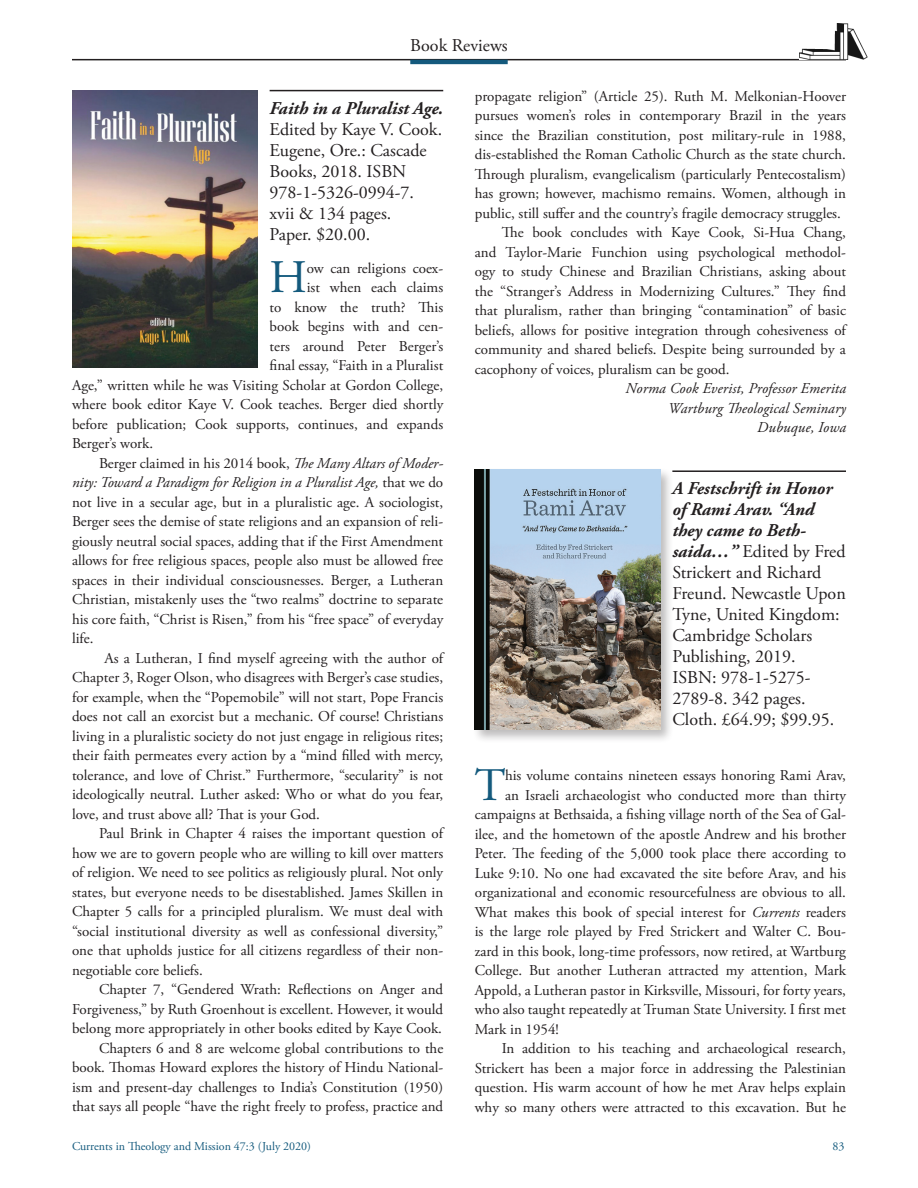
<style>
.page{position:relative;width:918px;height:1188px;background:#fff}
.page>*{position:absolute;margin:0;border:0;box-sizing:border-box;transform-origin:0 0}
.BR_PH_text_1st_parag{font:46.65px "Adobe Garamond Pro";color:#145a7d}
.BR_publication_info{font:18px/21px "Adobe Garamond Pro";color:#231f20}
.BR_PH_text{font:15px/19.5px "Adobe Garamond Pro";color:#231f20;text-align:justify}
.BR_PH_text_1st_parag-2{font:15px "Adobe Garamond Pro";color:#231f20}
.BR_reviewer{font:italic 15px "Adobe Garamond Pro";letter-spacing:.005em;color:#231f20}
.t1{font:12px "Adobe Garamond Pro";color:#145a7d}
.s1{font-weight:700;font-style:italic}
.s2{font-style:italic}
</style>
<div class="page">
<hr style="left:72px;top:59px;width:774px;height:1px;background:#231f20">
<hr style="left:410px;top:60px;width:98px;height:4px;background:#145a7d">
<img style="left:799px;top:23px;width:68px;height:36px">
<hr style="left:672px;top:470px;width:174px;height:2px;background:#231f20">
<hr style="left:270px;top:90px;width:173px;height:1px;background:#231f20">
<img style="left:72px;top:90px;width:186px;height:277px">
<div style="left:472px;top:467px;width:202px;height:276px;background:#231f20;opacity:.3"></div>
<img style="left:475px;top:470px;width:185px;height:260px">
<p class="BR_publication_info" style="left:410px;top:36px;width:99px">Book Reviews</p>
<p class="BR_PH_text" style="left:475px;top:87px;width:373px">propagate religion” (Article 25). Ruth M. Melkonian-Hoover pursues women’s roles in contemporary Brazil in the years since the Brazilian constitution, post military-rule in 1988, dis-established the Roman Catholic Church as the state church.<br>Through pluralism, evangelicalism (particularly Pentecostalism) has grown; however, machismo remains. Women, although in public, still suffer and the country’s fragile democracy struggles.</p>
<p class="BR_PH_text" style="left:475px;top:223px;width:373px;text-indent:27px">The book concludes with Kaye Cook, Si-Hua Chang, and Taylor-Marie Funchion using psychological methodol&shy;ogy to study Chinese and Brazilian Christians, asking about the “Stranger’s Address in Modernizing Cultures.” They find that pluralism, rather than bringing “contamination” of basic beliefs, allows for positive integration through cohesiveness of community and shared beliefs. Despite being surrounded by a cacophony of voices, pluralism can be good.</p>
<p class="BR_reviewer" style="left:626px;top:380px;width:222px">Norma Cook Everist, Professor Emerita</p>
<p class="BR_reviewer" style="left:668px;top:399px;width:179px">Wartburg Theological Seminary</p>
<p class="BR_reviewer" style="left:757px;top:419px;width:90px">Dubuque, Iowa</p>
<p class="BR_publication_info" style="left:270px;top:98px;width:175px"><span class="s1">Faith in a Pluralist Age.<br></span>Edited by Kaye V. Cook.<br>Eugene, Ore.: Cascade<br>Books, 2018. ISBN<br>978-1-5326-0994-7. xvii &amp; 134 pages.<br>Paper. $20.00.</p>
<p class="BR_PH_text_1st_parag" style="left:270px;top:250px;width:39px">H</p>
<p class="BR_PH_text_1st_parag-2" style="left:307px;top:259px;width:138px">ow can religions coex-</p>
<p class="BR_PH_text_1st_parag-2" style="left:307px;top:279px;width:138px">ist when each claims</p>
<p class="BR_PH_text_1st_parag-2" style="left:270px;top:298px;width:175px">to know the truth? This</p>
<p class="BR_PH_text_1st_parag-2" style="left:270px;top:318px;width:175px">book begins with and cen-</p>
<p class="BR_PH_text_1st_parag-2" style="left:270px;top:337px;width:175px">ters around Peter Berger’s</p>
<p class="BR_PH_text_1st_parag-2" style="left:270px;top:357px;width:175px">final essay, “Faith in a Pluralist</p>
<p class="BR_PH_text_1st_parag-2" style="left:72px;top:376px;width:373px">Age,” written while he was Visiting Scholar at Gordon College,</p>
<p class="BR_PH_text_1st_parag-2" style="left:72px;top:396px;width:373px">where book editor Kaye V. Cook teaches. Berger died shortly</p>
<p class="BR_PH_text_1st_parag-2" style="left:72px;top:415px;width:373px">before publication; Cook supports, continues, and expands</p>
<p class="BR_PH_text_1st_parag-2" style="left:72px;top:435px;width:83px">Berger’s work.</p>
<p class="BR_PH_text" style="left:72px;top:454px;width:373px;text-indent:27px">Berger claimed in his 2014 book, <span class="s2">The Many Altars of Moder&shy;nity: Toward a Paradigm for Religion in a Pluralist Age,</span> that we do not live in a secular age, but in a pluralistic age. A sociologist, Berger sees the demise of state religions and an expansion of reli&shy;giously neutral social spaces, adding that if the First Amendment allows for free religious spaces, people also must be allowed free spaces in their individual consciousnesses. Berger, a Lutheran Christian, mistakenly uses the “two realms” doctrine to separate his core faith, “Christ is Risen,” from his “free space” of everyday life.</p>
<p class="BR_PH_text" style="left:72px;top:649px;width:373px;text-indent:32px">As a Lutheran, I find myself agreeing with the author of Chapter 3, Roger Olson, who disagrees with Berger’s case studies, for example, when the “Popemobile” will not start, Pope Francis does not call an exorcist but a mechanic. Of course! Christians living in a pluralistic society do not just engage in religious rites; their faith permeates every action by a “mind filled with mercy, tolerance, and love of Christ.” Furthermore, “secularity” is not ideologically neutral. Luther asked: Who or what do you fear, love, and trust above all? That is your God.</p>
<p class="BR_PH_text" style="left:72px;top:824px;width:373px;text-indent:27px">Paul Brink in Chapter 4 raises the important question of how we are to govern people who are willing to kill over matters of religion. We need to see politics as religiously plural. Not only states, but everyone needs to be disestablished. James Skillen in Chapter 5 calls for a principled pluralism. We must deal with “social institutional diversity as well as confessional diversity,” one that upholds justice for all citizens regardless of their non&shy;negotiable core beliefs.</p>
<p class="BR_PH_text" style="left:72px;top:980px;width:373px;text-indent:27px">Chapter 7, “Gendered Wrath: Reflections on Anger and Forgiveness,” by Ruth Groenhout is excellent. However, it would belong more appropriately in other books edited by Kaye Cook.</p>
<p class="BR_PH_text" style="left:72px;top:1039px;width:373px;text-indent:27px">Chapters 6 and 8 are welcome global contributions to the book. Thomas Howard explores the history of Hindu National&shy;ism and present-day challenges to India’s Constitution (1950) that says all people “have the right freely to profess, practice and</p>
<p class="BR_publication_info" style="left:672px;top:479px;width:175px"><span class="s1">A Festschrift in Honor of Rami Arav. “And they came to Beth&shy;saida…”</span> Edited by Fred<br>Strickert and Richard<br>Freund. Newcastle Upon<br>Tyne, United Kingdom:<br>Cambridge Scholars<br>Publishing, 2019.<br>ISBN: 978-1-5275-<br>2789-8. 342 pages.<br>Cloth. £64.99; $99.95.</p>
<p class="BR_PH_text_1st_parag" style="left:475px;top:757px;width:32px">T</p>
<p class="BR_PH_text_1st_parag-2" style="left:505px;top:766px;width:342px">his volume contains nineteen essays honoring Rami Arav,</p>
<p class="BR_PH_text_1st_parag-2" style="left:505px;top:786px;width:342px">an Israeli archaeologist who conducted more than thirty</p>
<p class="BR_PH_text_1st_parag-2" style="left:475px;top:805px;width:373px">campaigns at Bethsaida, a fishing village north of the Sea of Gal-</p>
<p class="BR_PH_text_1st_parag-2" style="left:475px;top:825px;width:373px">ilee, and the hometown of the apostle Andrew and his brother</p>
<p class="BR_PH_text_1st_parag-2" style="left:475px;top:844px;width:373px">Peter. The feeding of the 5,000 took place there according to</p>
<p class="BR_PH_text_1st_parag-2" style="left:475px;top:864px;width:373px">Luke 9:10. No one had excavated the site before Arav, and his</p>
<p class="BR_PH_text_1st_parag-2" style="left:475px;top:883px;width:373px">organizational and economic resourcefulness are obvious to all.</p>
<p class="BR_PH_text_1st_parag-2" style="left:475px;top:903px;width:373px">What makes this book of special interest for <span class="s2">Currents</span> readers</p>
<p class="BR_PH_text_1st_parag-2" style="left:475px;top:922px;width:373px">is the large role played by Fred Strickert and Walter C. Bou-</p>
<p class="BR_PH_text_1st_parag-2" style="left:475px;top:942px;width:373px">zard in this book, long-time professors, now retired, at Wartburg</p>
<p class="BR_PH_text_1st_parag-2" style="left:475px;top:961px;width:373px">College. But another Lutheran attracted my attention, Mark</p>
<p class="BR_PH_text_1st_parag-2" style="left:475px;top:981px;width:373px">Appold, a Lutheran pastor in Kirksville, Missouri, for forty years,</p>
<p class="BR_PH_text_1st_parag-2" style="left:475px;top:1000px;width:373px">who also taught repeatedly at Truman State University. I first met</p>
<p class="BR_PH_text_1st_parag-2" style="left:475px;top:1020px;width:86px">Mark in 1954!</p>
<p class="BR_PH_text" style="left:475px;top:1039px;width:373px;text-indent:27px">In addition to his teaching and archaeological research, Strickert has been a major force in addressing the Palestinian question. His warm account of how he met Arav helps explain why so many others were attracted to this excavation. But he</p>
<p class="t1" style="left:72px;top:1139px;width:241px">Currents in Theology and Mission 47:3 (July 2020)</p>
<p class="t1" style="left:832px;top:1139px;width:13px">83</p>
</div>
